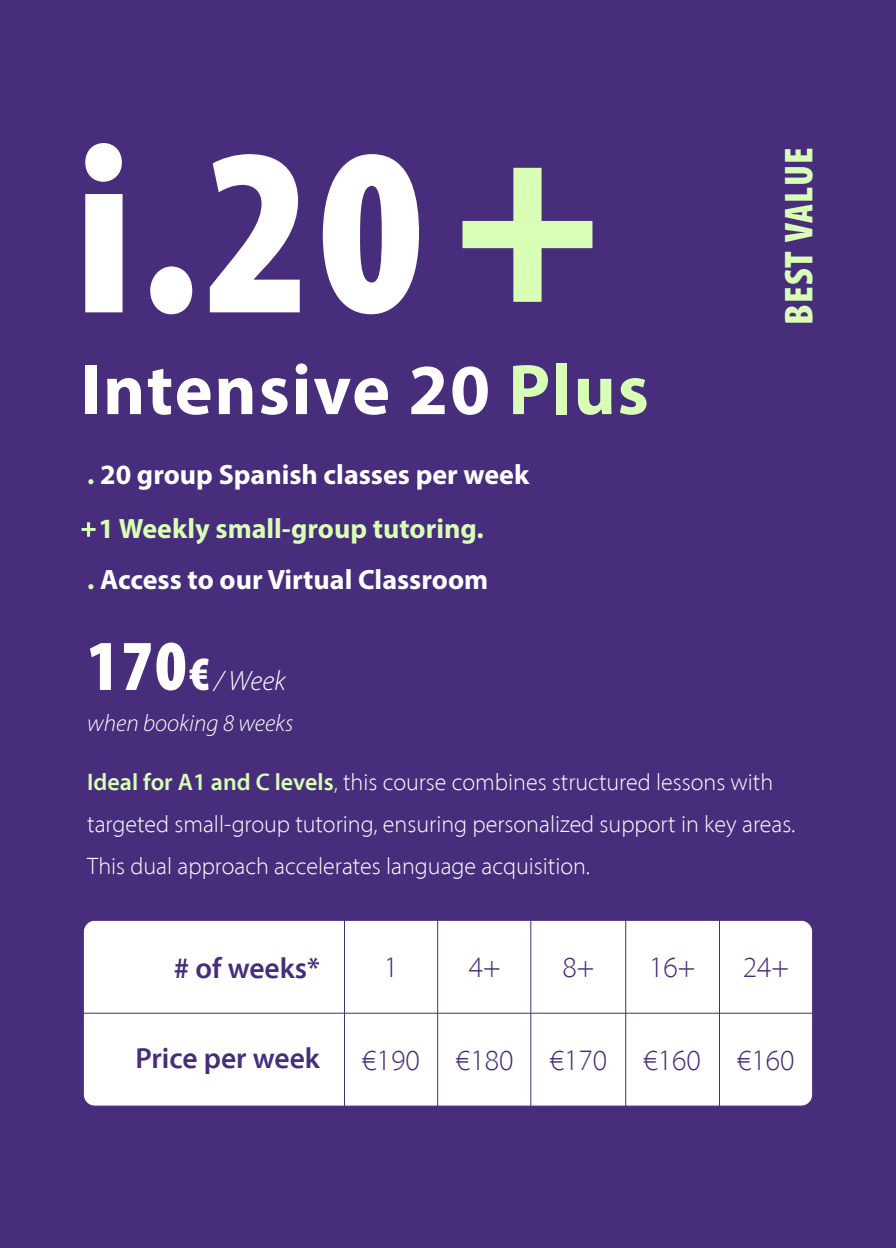
<style>
.page{position:relative;width:896px;height:1248px;background:#fff}
.page>*{position:absolute;margin:0;border:0;box-sizing:border-box;transform-origin:0 0}
.t1{font:900 condensed 240.4px "Myriad Pro";color:#fff}
.t2{font:700 72px "Myriad Pro";letter-spacing:.025em;color:#fff}
.t3{font:900 condensed 40.6px "Myriad Pro";letter-spacing:.025em;color:#d8ffb5}
.t4{font:300 29.4px "Myriad Pro";color:#472d7c}
.t5{font:600 29.4px "Myriad Pro";color:#472d7c}
.t6{font:700 28px "Myriad Pro";color:#fff}
.t7{font:700 28px "Myriad Pro";color:#d8ffb5}
.t8{font:italic 300 28px "Myriad Pro";color:#fff}
.t9{font:300 24px/42px "Myriad Pro";color:#fff}
.t10{font:italic 300 24px "Myriad Pro";color:#fff}
.s1{color:#d8ffb5}
.s2{font-weight:900;font-style:normal;font-stretch:condensed;font-size:72px}
.s3{font-weight:900;font-style:normal;font-stretch:condensed;font-size:48px}
.s4{font-weight:600;color:#d8ffb5}
</style>
<div class="page">
<div style="left:0;top:0;width:896px;height:1247px;background:#472d7c"></div>
<svg style="left:462px;top:168px;width:130px;height:134px"></svg>
<svg style="left:81px;top:522px;width:15px;height:14px"></svg>
<div style="left:83px;top:920px;width:729px;height:185px;background:#fff;border-radius:11px"></div>
<div style="left:83px;top:919px;width:730px;height:187px;border:1px solid #472d7c;border-radius:11px"></div>
<hr style="left:344px;top:920px;width:1px;height:185px;background:#472d7c">
<hr style="left:437px;top:920px;width:1px;height:185px;background:#472d7c">
<hr style="left:530px;top:920px;width:1px;height:185px;background:#472d7c">
<hr style="left:625px;top:920px;width:1px;height:185px;background:#472d7c">
<hr style="left:719px;top:920px;width:1px;height:185px;background:#472d7c">
<hr style="left:83px;top:1012px;width:729px;height:1px;background:#472d7c">
<h1 class="t1" style="left:75px;top:78px;width:350px">i.20</h1>
<h2 class="t2" style="left:80px;top:343px;width:570px">Intensive 20 <span class="s1">Plus</span></h2>
<p class="t6" style="left:87px;top:457px;width:443px"><span class="s1">.</span> 20 group Spanish classes per week</p>
<p class="t7" style="left:99px;top:510px;width:386px">1 Weekly small-group tutoring.</p>
<p class="t6" style="left:87px;top:561px;width:402px"><span class="s1">.</span> Access to our Virtual Classroom</p>
<p class="t8" style="left:87px;top:663px;width:200px"><span class="s2">170</span><span class="s3">€</span>/ Week</p>
<p class="t10" style="left:87px;top:709px;width:207px">when booking 8 weeks</p>
<h3 class="t3" style="left:773px;top:324px;width:178px;rotate:-90deg">BEST VALUE</h3>
<p class="t9" style="left:87px;top:760px;width:709px"><span class="s4">Ideal for A1 and C levels</span><span class="s1">,</span> this course combines structured lessons with targeted small-group tutoring, ensuring personalized support in key areas.<br>This dual approach accelerates language acquisition.</p>
<p class="t5" style="left:174px;top:948px;width:147px"># of weeks*</p>
<p class="t5" style="left:135px;top:1039px;width:186px">Price per week</p>
<p class="t4" style="left:384px;top:949px;width:16px">1</p>
<p class="t4" style="left:469px;top:949px;width:33px">4+</p>
<p class="t4" style="left:562px;top:949px;width:33px">8+</p>
<p class="t4" style="left:649px;top:949px;width:48px">16+</p>
<p class="t4" style="left:743px;top:949px;width:48px">24+</p>
<p class="t4" style="left:362px;top:1042px;width:434px">€190 €180 €170 €160 €160</p>
</div>
